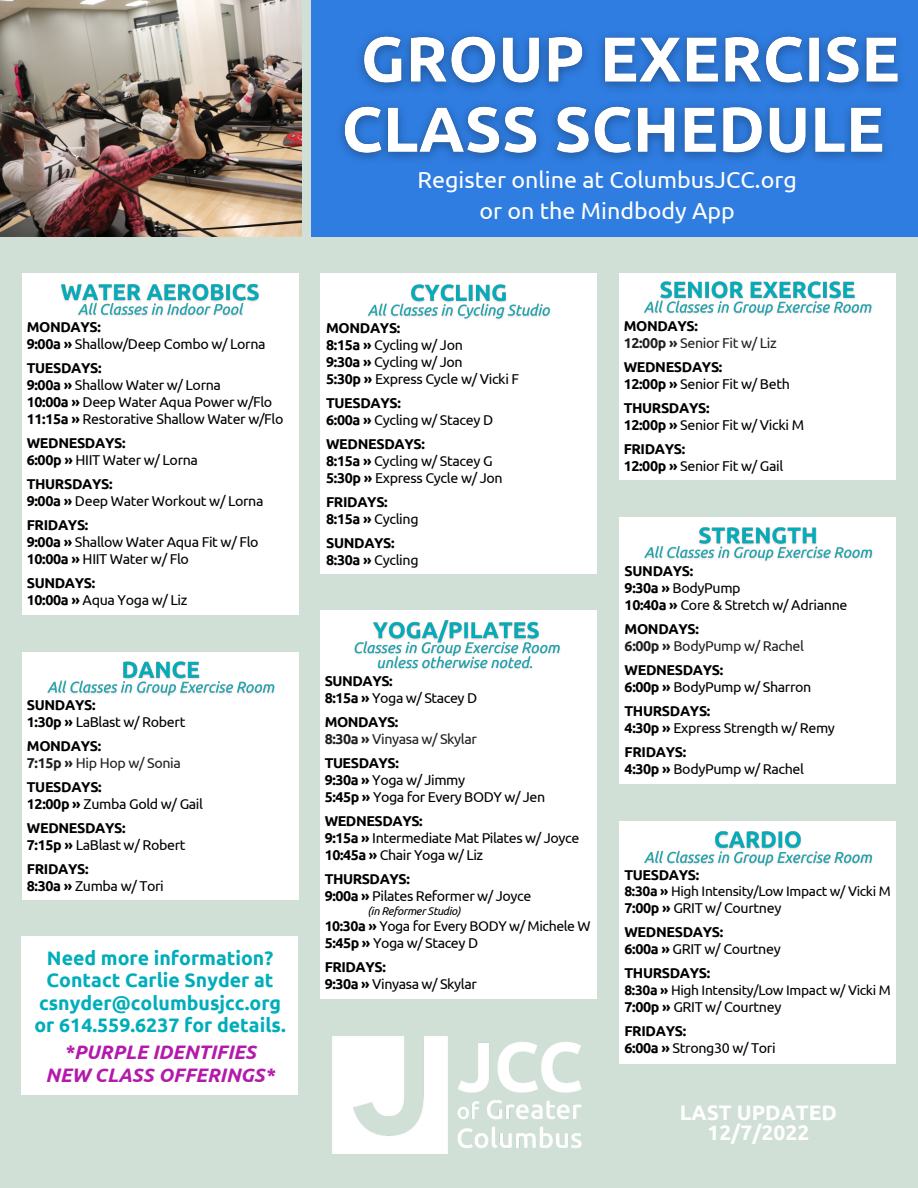
<style>
.page{position:relative;width:918px;height:1188px;background:#d0e0d7}
.page>*{position:absolute;margin:0;border:0;box-sizing:border-box;transform-origin:0 0}
.t1{font:23.25px/31.5px "Ubuntu";color:#fff;text-align:center}
.t2{font:700 21px/20.2px "Ubuntu";color:#fff;text-align:center}
.t3{font:700 19.5px/22.5px "Ubuntu";color:#00adbb;text-align:center}
.t4{font:italic 700 19.5px/22.5px "Ubuntu";color:#b31aab;text-align:center}
.t5{font:14.25px/17px "Ubuntu";letter-spacing:-.025em;color:#000}
.t6{font:700 14.25px/17px "Ubuntu";letter-spacing:-.025em;color:#000}
.t7{font:14.25px/17px "Ubuntu";letter-spacing:-.025em;color:#1e2022}
.t8{font:14.1px "Ubuntu";letter-spacing:-.03em;color:#000}
.t9{font:13.8px "Ubuntu";letter-spacing:-.025em;color:#000}
.t10{font:italic 11.25px "Ubuntu";letter-spacing:-.03em;color:#000}
.s1{font-weight:700;color:#000}
.s2{font-weight:700}
.s3{font-weight:400}
</style>
<div class="page">
<div style="left:311px;top:0;width:607px;height:236px;background:#2f7de1"></div>
<img style="left:0;top:0;width:301px;height:236px">
<div style="left:22px;top:273px;width:277px;height:342px;background:#fff"></div>
<img style="left:61px;top:283px;width:198px;height:34px">
<div style="left:320px;top:611px;width:276px;height:388px;background:#fff"></div>
<img style="left:354px;top:620px;width:206px;height:49px">
<img style="left:340px;top:34px;width:561px;height:126px">
<div style="left:619px;top:517px;width:277px;height:267px;background:#fff"></div>
<img style="left:644px;top:527px;width:229px;height:34px">
<div style="left:320px;top:273px;width:277px;height:300px;background:#fff"></div>
<img style="left:367px;top:284px;width:183px;height:36px">
<img style="left:333px;top:1037px;width:249px;height:117px">
<div style="left:22px;top:936px;width:276px;height:159px;background:#fff"></div>
<div style="left:23px;top:652px;width:276px;height:247px;background:#fff"></div>
<img style="left:47px;top:661px;width:228px;height:35px">
<div style="left:620px;top:821px;width:276px;height:243px;background:#fff"></div>
<img style="left:644px;top:831px;width:229px;height:35px">
<div style="left:619px;top:273px;width:276px;height:207px;background:#fff"></div>
<img style="left:644px;top:281px;width:228px;height:35px">
<h1 class="t1" style="left:418px;top:163px;width:381px">Register online at ColumbusJCC.org or on the Mindbody App</h1>
<p class="t7" style="left:624px;top:317px;width:155px"><span class="s1">MONDAYS:<br></span><span class="s2">12:00p »</span> Senior Fit w/ Liz</p>
<p class="t6" style="left:624px;top:358px;width:168px">WEDNESDAYS:<br>12:00p » <span class="s3">Senior Fit w/ Beth</span></p>
<p class="t6" style="left:624px;top:399px;width:182px">THURSDAYS:<br>12:00p » <span class="s3">Senior Fit w/ Vicki M</span></p>
<p class="t6" style="left:624px;top:440px;width:161px">FRIDAYS:<br>12:00p » <span class="s3">Senior Fit w/ Gail</span></p>
<p class="t5" style="left:27px;top:318px;width:240px"><span class="s2">MONDAYS:<br>9:00a »</span> Shallow/Deep Combo w/ Lorna</p>
<p class="t5" style="left:27px;top:359px;width:258px"><span class="s2">TUESDAYS:<br>9:00a »</span> Shallow Water w/ Lorna<br><span class="s2">10:00a »</span> Deep Water Aqua Power w/Flo<br><span class="s2">11:15a »</span> Restorative Shallow Water w/Flo</p>
<p class="t6" style="left:27px;top:434px;width:173px">WEDNESDAYS:<br>6:00p » <span class="s3">HIIT Water w/ Lorna</span></p>
<p class="t5" style="left:27px;top:475px;width:238px"><span class="s2">THURSDAYS:<br>9:00a »</span> Deep Water Workout w/ Lorna</p>
<p class="t5" style="left:27px;top:516px;width:233px"><span class="s2">FRIDAYS:<br>9:00a »</span> Shallow Water Aqua Fit w/ Flo<br><span class="s2">10:00a »</span> HIIT Water w/ Flo</p>
<p class="t6" style="left:27px;top:574px;width:162px">SUNDAYS:<br>10:00a » <span class="s3">Aqua Yoga w/ Liz</span></p>
<p class="t5" style="left:326px;top:319px;width:195px"><span class="s2">MONDAYS:<br>8:15a »</span> Cycling w/ Jon<br><span class="s2">9:30a »</span> Cycling w/ Jon<br><span class="s2">5:30p »</span> Express Cycle w/ Vicki F</p>
<p class="t5" style="left:326px;top:394px;width:169px"><span class="s2">TUESDAYS:<br>6:00a »</span> Cycling w/ Stacey D</p>
<p class="t5" style="left:326px;top:435px;width:178px"><span class="s2">WEDNESDAYS:<br>8:15a »</span> Cycling w/ Stacey G<br><span class="s2">5:30p »</span> Express Cycle w/ Jon</p>
<p class="t6" style="left:326px;top:493px;width:94px">FRIDAYS:<br>8:15a » <span class="s3">Cycling</span></p>
<p class="t6" style="left:326px;top:534px;width:94px">SUNDAYS:<br>8:30a » <span class="s3">Cycling</span></p>
<p class="t5" style="left:625px;top:562px;width:224px"><span class="s2">SUNDAYS:<br>9:30a »</span> BodyPump<br><span class="s2">10:40a »</span> Core &amp; Stretch w/ Adrianne</p>
<p class="t7" style="left:625px;top:620px;width:181px"><span class="s1">MONDAYS:<br></span><span class="s2">6:00p »</span> BodyPump w/ Rachel</p>
<p class="t6" style="left:625px;top:661px;width:188px">WEDNESDAYS:<br>6:00p » <span class="s3">BodyPump w/ Sharron</span></p>
<p class="t5" style="left:625px;top:702px;width:212px"><span class="s2">THURSDAYS:<br>4:30p »</span> Express Strength w/ Remy</p>
<p class="t5" style="left:625px;top:743px;width:181px"><span class="s2">FRIDAYS:<br>4:30p »</span> BodyPump w/ Rachel</p>
<p class="t6" style="left:325px;top:672px;width:154px">SUNDAYS:<br>8:15a » <span class="s3">Yoga w/ Stacey D</span></p>
<p class="t7" style="left:325px;top:713px;width:154px"><span class="s1">MONDAYS:<br></span><span class="s2">8:30a »</span> Vinyasa w/ Skylar</p>
<p class="t5" style="left:325px;top:754px;width:222px"><span class="s2">TUESDAYS:<br>9:30a »</span> Yoga w/ Jimmy<br><span class="s2">5:45p »</span> Yoga for Every BODY w/ Jen</p>
<p class="t5" style="left:325px;top:812px;width:256px"><span class="s2">WEDNESDAYS:<br>9:15a »</span> Intermediate Mat Pilates w/ Joyce<br><span class="s2">10:45a »</span> Chair Yoga w/ Liz</p>
<p class="t5" style="left:325px;top:870px;width:208px"><span class="s2">THURSDAYS:<br>9:00a »</span> Pilates Reformer w/ Joyce</p>
<p class="t10" style="left:368px;top:905px;width:95px">(in Reformer Studio)</p>
<p class="t8" style="left:325px;top:918px;width:267px"><span class="s2">10:30a »</span> Yoga for Every BODY w/ Michele W</p>
<p class="t6" style="left:325px;top:931px;width:155px;line-height:24px">5:45p » <span class="s3">Yoga w/ Stacey D<br></span>FRIDAYS:</p>
<p class="t5" style="left:325px;top:975px;width:154px"><span class="s2">9:30a »</span> Vinyasa w/ Skylar</p>
<p class="t5" style="left:27px;top:696px;width:160px"><span class="s2">SUNDAYS:<br>1:30p »</span> LaBlast w/ Robert</p>
<p class="t7" style="left:27px;top:737px;width:156px"><span class="s1">MONDAYS:<br></span><span class="s2">7:15p »</span> Hip Hop w/ Sonia</p>
<p class="t6" style="left:27px;top:778px;width:178px">TUESDAYS:<br>12:00p » <span class="s3">Zumba Gold w/ Gail</span></p>
<p class="t6" style="left:27px;top:819px;width:160px">WEDNESDAYS:<br>7:15p » <span class="s3">LaBlast w/ Robert</span></p>
<p class="t6" style="left:27px;top:860px;width:139px">FRIDAYS:<br>8:30a » <span class="s3">Zumba w/ Tori</span></p>
<p class="t6" style="left:625px;top:866px;width:76px">TUESDAYS:</p>
<p class="t9" style="left:625px;top:884px;width:268px"><span class="s2">8:30a »</span> High Intensity/Low Impact w/ Vicki M</p>
<p class="t6" style="left:625px;top:896px;width:158px;line-height:24px">7:00p » <span class="s3">GRIT w/ Courtney<br></span>WEDNESDAYS:</p>
<p class="t6" style="left:625px;top:937px;width:158px;line-height:24px">6:00a » <span class="s3">GRIT w/ Courtney<br></span>THURSDAYS:</p>
<p class="t9" style="left:625px;top:982px;width:268px"><span class="s2">8:30a »</span> High Intensity/Low Impact w/ Vicki M</p>
<p class="t6" style="left:625px;top:995px;width:158px;line-height:24px">7:00p » <span class="s3">GRIT w/ Courtney<br></span>FRIDAYS:</p>
<p class="t5" style="left:625px;top:1039px;width:153px"><span class="s2">6:00a »</span> Strong30 w/ Tori</p>
<h3 class="t3" style="left:34px;top:946px;width:253px">Need more information?<br>Contact Carlie Snyder at csnyder@columbusjcc.org or 614.559.6237 for details.</h3>
<h3 class="t4" style="left:46px;top:1041px;width:230px">*PURPLE IDENTIFIES<br>NEW CLASS OFFERINGS*</h3>
<h2 class="t2" style="left:680px;top:1102px;width:159px">LAST UPDATED<br>12/7/2022</h2>
</div>
